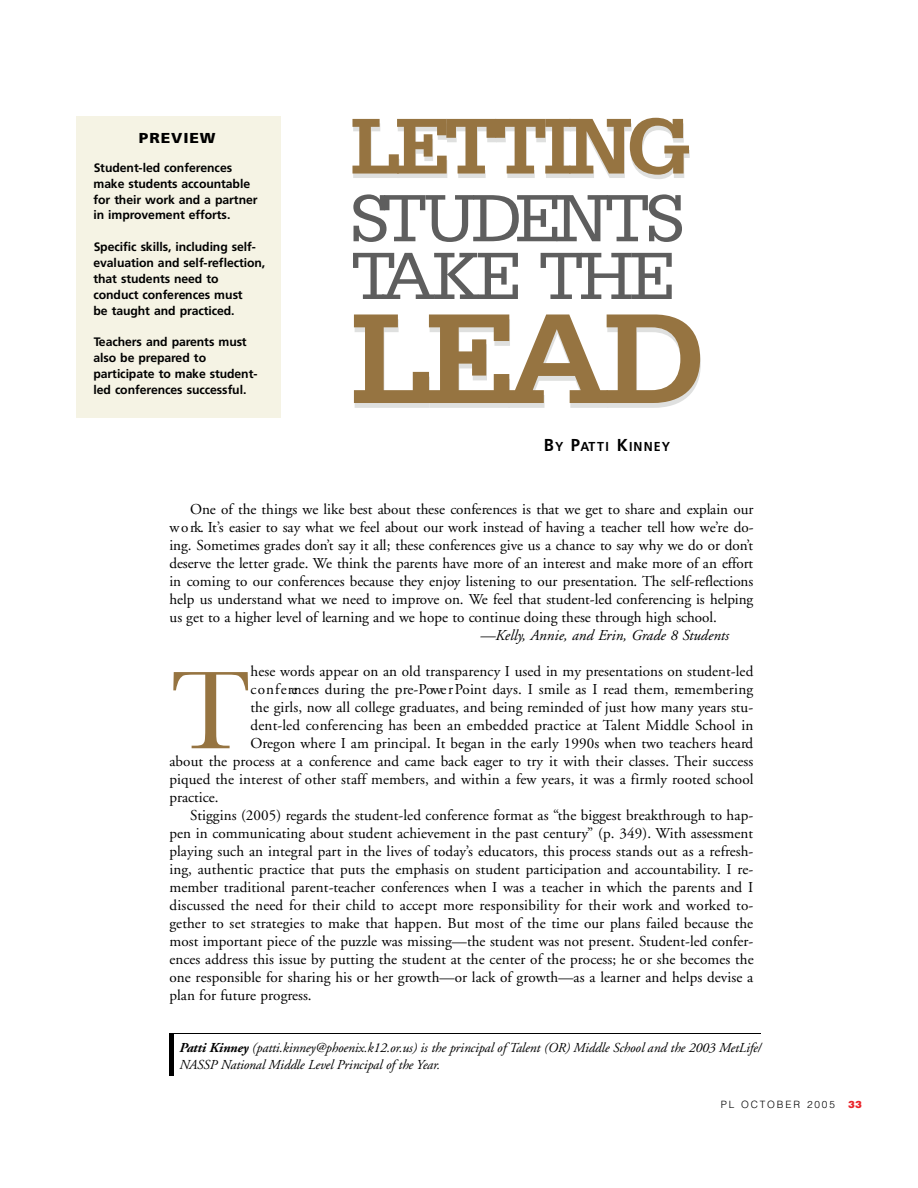
<style>
.page{position:relative;width:918px;height:1188px;background:#fff}
.page>*{position:absolute;margin:0;border:0;box-sizing:border-box;transform-origin:0 0}
.t1{font:700 135.3px "Serifa LT";color:#967441}
.t2{font:115.05px "Baskerville";color:#967441}
.t3{font:700 83.55px "Serifa LT";color:#967441}
.t4{font:70.5px/57.8px "Serifa LT";letter-spacing:-.08em;color:#5e5e5e}
.t5{font:15.15px/18px "Adobe Garamond LT";letter-spacing:.005em;color:#000;text-align:justify}
.t6{font:italic 15.15px "Adobe Garamond LT";color:#000}
.t7{font:900 14.4px "Frutiger LT";color:#000;scale:1.09 1}
.t8{font:italic 13.65px/17.2px "Adobe Garamond LT";letter-spacing:-.01em;color:#000}
.t9{font:700 12.9px "Frutiger LT";color:#000;scale:.96 1}
.t10{font:700 12.3px/15.8px "Frutiger LT";color:#000}
.t11{font:300 10.05px "Helvetica LT";color:#000}
.t12{font:900 10.05px "Helvetica LT";color:#ea242a}
.s1{font-size:17.25px}
.s2{font-weight:700}
</style>
<div class="page">
<hr style="left:169px;top:1033px;width:592px;height:1px;background:#000">
<hr style="left:169px;top:1034px;width:4px;height:42px;background:#000">
<div style="left:76px;top:116px;width:204px;height:301px;background:#f5f3e4"></div>
<p class="t7" style="left:139px;top:132px;width:72px">P R E V IE W</p>
<p class="t10" style="left:93px;top:161px;width:166px">Student-led confere n c e s make students accountable for their work and a partner in improvement effo rts .</p>
<p class="t10" style="left:93px;top:240px;width:174px">Specific skills, including self&shy;evaluation and self-re fle c tio n , that students need to conduct conferences must<br>be taught and practiced.</p>
<p class="t10" style="left:93px;top:335px;width:166px">Teachers and parents must also be pre p a red to participate to make student&shy;led conferences successful.</p>
<h3 class="t3" style="left:350px;top:118px;width:342px">LET T IN G</h3>
<h3 class="t4" style="left:350px;top:195px;width:336px">ST UDENTS<br>TAKE THE</h3>
<h1 class="t1" style="left:350px;top:313px;width:359px">LEA D</h1>
<p class="t9" style="left:544px;top:441px;width:133px"><span class="s1">B</span>Y <span class="s1">P</span>AT T I <span class="s1">K</span>I N N E Y</p>
<p class="t5" style="left:169px;top:502px;width:586px;text-indent:21px">One of the things we like best about these conferences is that we get to share and explain our w o rk. It’s easier to say what we feel about our work instead of having a teacher tell how we’re do&shy;ing. Sometimes grades don’t say it all; these conferences give us a chance to say why we do or don’t d e se rve the letter grade. We think the parents have more of an interest and make more of an effort in coming to our conferences because they enjoy listening to our presentation. The self-re fle c tio n s help us understand what we need to improve on. We feel that student-led conferencing is helping us get to a higher level of learning and we hope to continue doing these through high school.</p>
<p class="t6" style="left:480px;top:630px;width:250px">—Kelly, Annie, and Erin, Grade 8 Students</p>
<h2 class="t2" style="left:170px;top:645px;width:82px">T</h2>
<p class="t5" style="left:251px;top:664px;width:504px">hese words appear on an old transparency I used in my presentations on student-led</p>
<p class="t5" style="left:251px;top:682px;width:504px">c o n f e rences during the pre -Powe r Point days. I smile as I read them, re m e m b e r in g</p>
<p class="t5" style="left:251px;top:700px;width:504px">the girls, now all college graduates, and being reminded of just how many years stu-</p>
<p class="t5" style="left:251px;top:718px;width:504px">dent-led conferencing has been an embedded practice at Talent Middle School in</p>
<p class="t5" style="left:251px;top:736px;width:504px">Oregon where I am principal. It began in the early 1990s when two teachers heard</p>
<p class="t5" style="left:169px;top:754px;width:586px">about the process at a conference and came back eager to try it with their classes. Their success</p>
<p class="t5" style="left:169px;top:772px;width:586px">piqued the interest of other staff members, and within a few years, it was a firmly rooted school</p>
<p class="t5" style="left:169px;top:790px;width:51px">practice.</p>
<p class="t5" style="left:190px;top:808px;width:565px">Stiggins (2005) regards the student-led conference format as “the biggest breakthrough to hap-</p>
<p class="t5" style="left:169px;top:826px;width:585px">pen in communicating about student achievement in the past century” (p. 349). With assessment</p>
<p class="t5" style="left:169px;top:844px;width:586px">playing such an integral part in the lives of today’s educators, this process stands out as a refresh-</p>
<p class="t5" style="left:169px;top:862px;width:586px">ing, authentic practice that puts the emphasis on student participation and accountability. I re-</p>
<p class="t5" style="left:169px;top:880px;width:585px">member traditional parent-teacher conferences when I was a teacher in which the parents and I</p>
<p class="t5" style="left:169px;top:898px;width:586px">discussed the need for their child to accept more responsibility for their work and worked to-</p>
<p class="t5" style="left:169px;top:916px;width:585px">gether to set strategies to make that happen. But most of the time our plans failed because the</p>
<p class="t5" style="left:169px;top:934px;width:586px">most important piece of the puzzle was missing—the student was not present. Student-led confer-</p>
<p class="t5" style="left:169px;top:952px;width:586px">ences address this issue by putting the student at the center of the process; he or she becomes the</p>
<p class="t5" style="left:169px;top:970px;width:585px">one responsible for sharing his or her growth—or lack of growth—as a learner and helps devise a</p>
<p class="t5" style="left:169px;top:988px;width:144px">plan for future progress.</p>
<p class="t8" style="left:179px;top:1040px;width:583px"><span class="s2">Patti Kinney</span> (p a tti.k in n ey@ p h o en ix .k 1 2 .o r.us) is the principal of Talent (OR) Middle School and the 2003 MetLife/<br>NASSP National Middle Level Principal of the Yea r.</p>
<p class="t11" style="left:721px;top:1101px;width:116px">P LO C T O B E R2 0 0 5</p>
<p class="t12" style="left:848px;top:1101px;width:15px">3 3</p>
</div>
